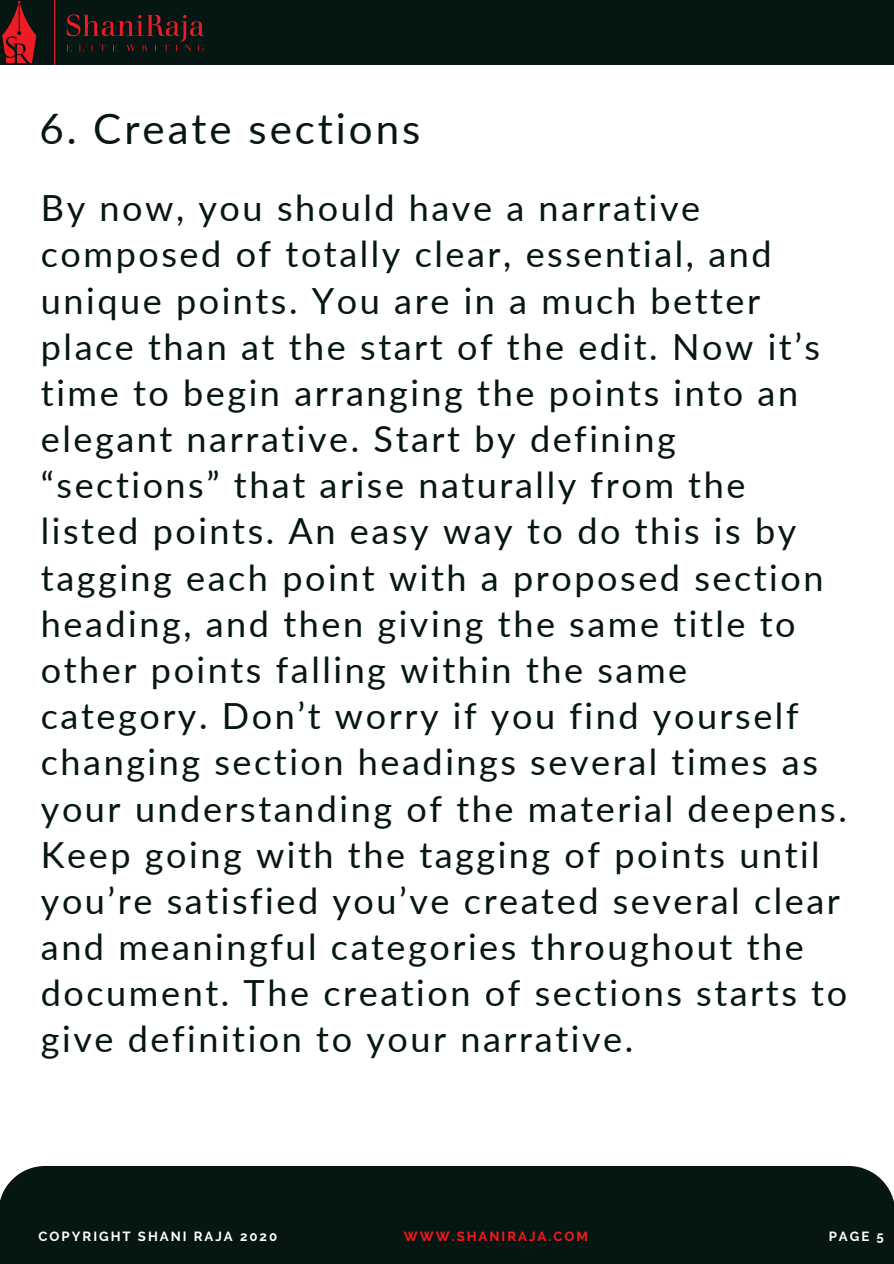
<style>
.page{position:relative;width:894px;height:1264px;background:#fff}
.page>*{position:absolute;margin:0;border:0;box-sizing:border-box;transform-origin:0 0}
.t1{font:42px "Lato";letter-spacing:.07em;color:#051613}
.t2{font:36px/46.2px "Lato";letter-spacing:.07em;color:#051613}
.t3{font:700 13.2px "Raleway";letter-spacing:.15em;color:#fff}
.t4{font:700 13.2px "Raleway";letter-spacing:.15em;color:#ff1616}
</style>
<div class="page">
<div style="left:0;top:0;width:893px;height:64px;background:#051613"></div>
<div style="left:0;top:1166px;width:893px;height:97px;background:#051613"></div>
<div style="left:0;top:1200px;width:892px;height:63px;background:#051613"></div>
<img style="left:2px;top:0;width:203px;height:64px">
<p class="t1" style="left:39px;top:103px;width:382px">6. Create sections</p>
<p class="t2" style="left:41px;top:184px;width:807px">By now, you should have a narrative composed of totally clear, essential, and unique points. You are in a much better place than at the start of the edit. Now it’s time to begin arranging the points into an elegant narrative. Start by defining “sections” that arise naturally from the listed points. An easy way to do this is by tagging each point with a proposed section heading, and then giving the same title to other points falling within the same category. Don’t worry if you find yourself changing section headings several times as your understanding of the material deepens.<br>Keep going with the tagging of points until you’re satisfied you’ve created several clear and meaningful categories throughout the document. The creation of sections starts to give definition to your narrative.</p>
<p class="t3" style="left:39px;top:1228px;width:240px">COPYRIGHT SHANI RAJA 2020</p>
<p class="t4" style="left:404px;top:1228px;width:185px">WWW.SHANIRAJA.COM</p>
<p class="t3" style="left:828px;top:1228px;width:57px">PAGE 5</p>
</div>
